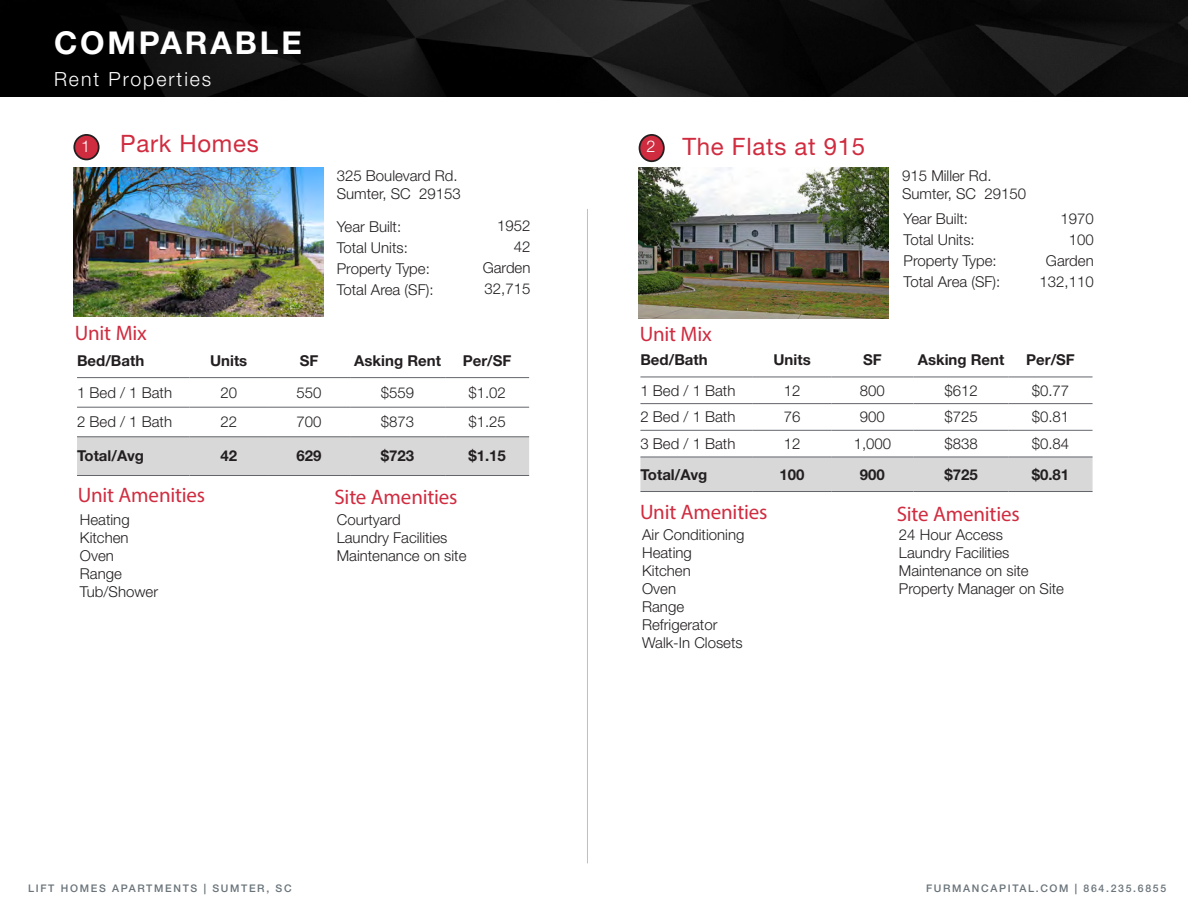
<style>
.page{position:relative;width:1188px;height:918px;background:#fff}
.page>*{position:absolute;margin:0;border:0;box-sizing:border-box;transform-origin:0 0}
.t1{font:700 31.5px "Helvetica Neue LT Std";letter-spacing:.09em;color:#fff}
.t2{font:24px "Helvetica Neue LT Std";letter-spacing:.03em;color:#d02c40}
.t3{font:21px "Myriad Pro";letter-spacing:-.01em;color:#d02c40}
.t4{font:300 19.5px "Helvetica Neue LT Std";letter-spacing:.1em;color:#fff}
.t5{font:300 16.2px "Helvetica Neue LT Std";color:#fff}
.t6{font:300 15px/21px "Helvetica Neue LT Std";color:#231f20}
.t7{font:700 15px "Helvetica Neue LT Std";color:#231f20}
.t8{font:500 10.5px "Helvetica Neue LT Std";letter-spacing:.16em;color:#697379}
</style>
<div class="page">
<img style="left:0;top:0;width:1188px;height:97px">
<div style="left:74px;top:135px;width:25px;height:24px;background:#d02c40;border-radius:50%"></div>
<div style="left:73px;top:134px;width:27px;height:26px;border:2px solid #231f20;border-radius:50%"></div>
<div style="left:640px;top:135px;width:24px;height:26px;background:#d02c40;border-radius:50%"></div>
<div style="left:639px;top:134px;width:26px;height:28px;border:2px solid #231f20;border-radius:50%"></div>
<img style="left:73px;top:168px;width:250px;height:149px">
<img style="left:639px;top:168px;width:249px;height:151px">
<div style="left:77px;top:437px;width:452px;height:38px;background:#d8d8d8"></div>
<hr style="left:77px;top:377px;width:112px;height:1px;background:#62656a">
<hr style="left:189px;top:377px;width:79px;height:1px;background:#62656a">
<hr style="left:268px;top:377px;width:82px;height:1px;background:#62656a">
<hr style="left:350px;top:377px;width:95px;height:1px;background:#62656a">
<hr style="left:445px;top:377px;width:84px;height:1px;background:#62656a">
<hr style="left:77px;top:407px;width:112px;height:1px;background:#62656a">
<hr style="left:189px;top:407px;width:79px;height:1px;background:#62656a">
<hr style="left:268px;top:407px;width:82px;height:1px;background:#62656a">
<hr style="left:350px;top:407px;width:95px;height:1px;background:#62656a">
<hr style="left:445px;top:407px;width:84px;height:1px;background:#62656a">
<hr style="left:77px;top:436px;width:112px;height:1px;background:#62656a">
<hr style="left:189px;top:436px;width:79px;height:1px;background:#62656a">
<hr style="left:268px;top:436px;width:82px;height:1px;background:#62656a">
<hr style="left:350px;top:436px;width:95px;height:1px;background:#62656a">
<hr style="left:445px;top:436px;width:84px;height:1px;background:#62656a">
<hr style="left:77px;top:475px;width:112px;height:1px;background:#62656a">
<hr style="left:189px;top:475px;width:79px;height:1px;background:#62656a">
<hr style="left:268px;top:475px;width:82px;height:1px;background:#62656a">
<hr style="left:350px;top:475px;width:95px;height:1px;background:#62656a">
<hr style="left:445px;top:475px;width:84px;height:1px;background:#62656a">
<hr style="left:587px;top:209px;width:1px;height:654px;background:#c0c1c2">
<div style="left:640px;top:458px;width:453px;height:33px;background:#d8d8d8"></div>
<hr style="left:640px;top:377px;width:113px;height:1px;background:#62656a">
<hr style="left:753px;top:377px;width:78px;height:1px;background:#62656a">
<hr style="left:831px;top:377px;width:83px;height:1px;background:#62656a">
<hr style="left:914px;top:377px;width:95px;height:1px;background:#62656a">
<hr style="left:1009px;top:377px;width:84px;height:1px;background:#62656a">
<hr style="left:640px;top:403px;width:113px;height:1px;background:#62656a">
<hr style="left:753px;top:403px;width:78px;height:1px;background:#62656a">
<hr style="left:831px;top:403px;width:83px;height:1px;background:#62656a">
<hr style="left:914px;top:403px;width:95px;height:1px;background:#62656a">
<hr style="left:1009px;top:403px;width:84px;height:1px;background:#62656a">
<hr style="left:640px;top:430px;width:113px;height:1px;background:#62656a">
<hr style="left:753px;top:430px;width:78px;height:1px;background:#62656a">
<hr style="left:831px;top:430px;width:83px;height:1px;background:#62656a">
<hr style="left:914px;top:430px;width:95px;height:1px;background:#62656a">
<hr style="left:1009px;top:430px;width:84px;height:1px;background:#62656a">
<hr style="left:640px;top:457px;width:113px;height:1px;background:#62656a">
<hr style="left:753px;top:457px;width:78px;height:1px;background:#62656a">
<hr style="left:831px;top:457px;width:83px;height:1px;background:#62656a">
<hr style="left:914px;top:457px;width:95px;height:1px;background:#62656a">
<hr style="left:1009px;top:457px;width:84px;height:1px;background:#62656a">
<hr style="left:640px;top:491px;width:113px;height:1px;background:#62656a">
<hr style="left:753px;top:491px;width:78px;height:1px;background:#62656a">
<hr style="left:831px;top:491px;width:83px;height:1px;background:#62656a">
<hr style="left:914px;top:491px;width:95px;height:1px;background:#62656a">
<hr style="left:1009px;top:491px;width:84px;height:1px;background:#62656a">
<p class="t1" style="left:54px;top:23px;width:249px">COMPARABLE</p>
<p class="t4" style="left:54px;top:67px;width:159px">Rent Properties</p>
<p class="t5" style="left:81px;top:136px;width:11px">1</p>
<p class="t2" style="left:120px;top:130px;width:140px">Park Homes</p>
<p class="t5" style="left:646px;top:136px;width:11px">2</p>
<p class="t2" style="left:682px;top:132px;width:184px">The Flats at 915</p>
<p class="t3" style="left:75px;top:320px;width:74px">Unit Mix</p>
<p class="t6" style="left:337px;top:164px;width:122px">325 Boulevard Rd.</p>
<p class="t6" style="left:337px;top:182px;width:125px">Sumter, SC 29153</p>
<p class="t6" style="left:337px;top:216px;width:98px">Year Built:<br>Total Units:<br>Property Type:<br>Total Area (SF):</p>
<p class="t6" style="left:497px;top:215px;width:35px">1952</p>
<p class="t6" style="left:514px;top:236px;width:18px">42</p>
<p class="t6" style="left:483px;top:257px;width:49px">Garden</p>
<p class="t6" style="left:485px;top:278px;width:47px">32,715</p>
<p class="t3" style="left:640px;top:321px;width:74px">Unit Mix</p>
<p class="t6" style="left:902px;top:164px;width:91px">915 Miller Rd.</p>
<p class="t6" style="left:902px;top:182px;width:125px">Sumter, SC 29150</p>
<p class="t6" style="left:904px;top:208px;width:66px">Year Built:</p>
<p class="t6" style="left:1060px;top:208px;width:35px">1970</p>
<p class="t6" style="left:904px;top:229px;width:73px">Total Units:</p>
<p class="t6" style="left:1069px;top:229px;width:27px">100</p>
<p class="t6" style="left:904px;top:250px;width:95px">Property Type:</p>
<p class="t6" style="left:1046px;top:250px;width:49px">Garden</p>
<p class="t6" style="left:904px;top:271px;width:98px">Total Area (SF):</p>
<p class="t6" style="left:1040px;top:271px;width:56px">132,110</p>
<p class="t7" style="left:77px;top:351px;width:69px">Bed/Bath</p>
<p class="t7" style="left:210px;top:351px;width:39px">Units</p>
<p class="t7" style="left:300px;top:351px;width:20px">SF</p>
<p class="t7" style="left:354px;top:351px;width:88px">Asking Rent</p>
<p class="t7" style="left:463px;top:351px;width:50px">Per/SF</p>
<p class="t6" style="left:77px;top:382px;width:97px">1 Bed / 1 Bath</p>
<p class="t6" style="left:220px;top:382px;width:18px">20</p>
<p class="t6" style="left:297px;top:382px;width:27px">550</p>
<p class="t6" style="left:381px;top:382px;width:35px">$559</p>
<p class="t6" style="left:468px;top:382px;width:39px">$1.02</p>
<p class="t6" style="left:77px;top:411px;width:97px">2 Bed / 1 Bath</p>
<p class="t6" style="left:220px;top:411px;width:18px">22</p>
<p class="t6" style="left:297px;top:411px;width:27px">700</p>
<p class="t6" style="left:381px;top:411px;width:35px">$873</p>
<p class="t6" style="left:468px;top:411px;width:39px">$1.25</p>
<p class="t7" style="left:77px;top:447px;width:68px">Total/Avg</p>
<p class="t7" style="left:220px;top:447px;width:18px">42</p>
<p class="t7" style="left:297px;top:447px;width:27px">629</p>
<p class="t7" style="left:381px;top:447px;width:35px">$723</p>
<p class="t7" style="left:468px;top:447px;width:39px">$1.15</p>
<p class="t3" style="left:78px;top:482px;width:129px">Unit Amenities</p>
<p class="t6" style="left:80px;top:509px;width:51px">Heating</p>
<p class="t6" style="left:80px;top:527px;width:50px">Kitchen</p>
<p class="t6" style="left:80px;top:545px;width:35px">Oven</p>
<p class="t6" style="left:80px;top:563px;width:43px">Range</p>
<p class="t6" style="left:80px;top:581px;width:80px">Tub/Shower</p>
<p class="t3" style="left:335px;top:484px;width:124px">Site Amenities</p>
<p class="t6" style="left:337px;top:509px;width:65px">Courtyard</p>
<p class="t6" style="left:337px;top:527px;width:112px">Laundry Facilities</p>
<p class="t6" style="left:337px;top:545px;width:131px">Maintenance on site</p>
<p class="t7" style="left:640px;top:351px;width:69px">Bed/Bath</p>
<p class="t7" style="left:774px;top:351px;width:39px">Units</p>
<p class="t7" style="left:863px;top:351px;width:20px">SF</p>
<p class="t7" style="left:918px;top:351px;width:88px">Asking Rent</p>
<p class="t7" style="left:1026px;top:351px;width:50px">Per/SF</p>
<p class="t6" style="left:640px;top:379px;width:97px">1 Bed / 1 Bath</p>
<p class="t6" style="left:784px;top:379px;width:18px">12</p>
<p class="t6" style="left:860px;top:379px;width:27px">800</p>
<p class="t6" style="left:944px;top:379px;width:35px">$612</p>
<p class="t6" style="left:1032px;top:379px;width:39px">$0.77</p>
<p class="t6" style="left:640px;top:406px;width:97px">2 Bed / 1 Bath</p>
<p class="t6" style="left:784px;top:406px;width:18px">76</p>
<p class="t6" style="left:860px;top:406px;width:27px">900</p>
<p class="t6" style="left:944px;top:406px;width:35px">$725</p>
<p class="t6" style="left:1032px;top:406px;width:39px">$0.81</p>
<p class="t6" style="left:640px;top:433px;width:97px">3 Bed / 1 Bath</p>
<p class="t6" style="left:784px;top:433px;width:18px">12</p>
<p class="t6" style="left:854px;top:433px;width:39px">1,000</p>
<p class="t6" style="left:944px;top:433px;width:35px">$838</p>
<p class="t6" style="left:1032px;top:433px;width:39px">$0.84</p>
<p class="t7" style="left:640px;top:465px;width:68px">Total/Avg</p>
<p class="t7" style="left:780px;top:465px;width:27px">100</p>
<p class="t7" style="left:860px;top:465px;width:27px">900</p>
<p class="t7" style="left:944px;top:465px;width:35px">$725</p>
<p class="t7" style="left:1032px;top:465px;width:39px">$0.81</p>
<p class="t3" style="left:640px;top:499px;width:129px">Unit Amenities</p>
<p class="t3" style="left:897px;top:501px;width:124px">Site Amenities</p>
<p class="t6" style="left:899px;top:524px;width:105px">24 Hour Access</p>
<p class="t6" style="left:899px;top:542px;width:112px">Laundry Facilities</p>
<p class="t6" style="left:899px;top:560px;width:131px">Maintenance on site</p>
<p class="t6" style="left:899px;top:578px;width:167px">Property Manager on Site</p>
<p class="t6" style="left:642px;top:524px;width:104px">Air Conditioning</p>
<p class="t6" style="left:642px;top:542px;width:51px">Heating</p>
<p class="t6" style="left:642px;top:560px;width:50px">Kitchen</p>
<p class="t6" style="left:642px;top:578px;width:35px">Oven</p>
<p class="t6" style="left:642px;top:596px;width:43px">Range</p>
<p class="t6" style="left:642px;top:614px;width:77px">Refrigerator</p>
<p class="t6" style="left:642px;top:632px;width:102px">Walk-In Closets</p>
<p class="t8" style="left:28px;top:882px;width:265px">LIFT HOMES APARTMENTS | SUMTER, SC</p>
<p class="t8" style="left:926px;top:882px;width:242px">FURMANCAPITAL.COM | 864.235.6855</p>
</div>
